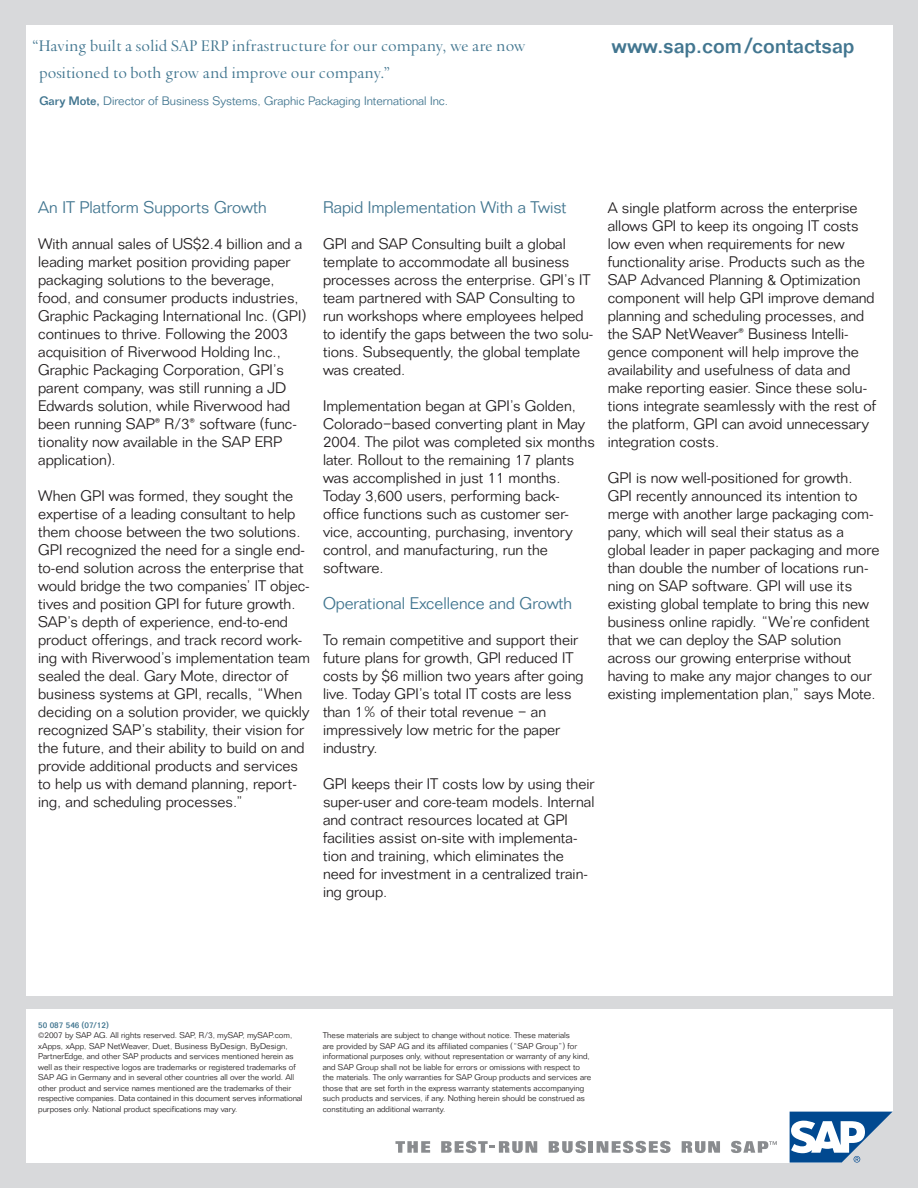
<style>
.page{position:relative;width:918px;height:1188px;background:#d8d9db}
.page>*{position:absolute;margin:0;border:0;box-sizing:border-box;transform-origin:0 0}
.t1{font:500 21px "SAP Sans 2007";color:#427690}
.t2{font:18px/27px "SAP Serif 2007";color:#427690}
.t3{font:300 16.5px "SAP Sans 2007";color:#427690}
.t4{font:300 15px/18px "SAP Sans 2007";color:#231f20}
.t5{font:300 12px "SAP Sans 2007";color:#427690}
.t6{font:300 8.25px/10.5px "SAP Sans 2007";color:#231f20}
.t7{font:500 8.25px "SAP Sans 2007";color:#427690}
.s1{font-weight:500}
</style>
<div class="page">
<div style="left:26px;top:26px;width:866px;height:970px;background:#fff"></div>
<div style="left:26px;top:1009px;width:866px;height:153px;background:#fff"></div>
<svg style="left:790px;top:1086px;width:103px;height:77px"></svg>
<svg style="left:395px;top:1141px;width:35px;height:12px"></svg>
<svg style="left:441px;top:1141px;width:96px;height:12px"></svg>
<svg style="left:549px;top:1141px;width:37px;height:12px"></svg>
<hr style="left:589px;top:1141px;width:4px;height:12px;background:#8a8c8f">
<svg style="left:597px;top:1141px;width:74px;height:12px"></svg>
<svg style="left:682px;top:1141px;width:38px;height:12px"></svg>
<svg style="left:731px;top:1141px;width:46px;height:12px"></svg>
<p class="t2" style="left:39px;top:34px;width:488px;text-indent:-7px">“Having built a solid SAP ERP infrastructure for our company, we are now positioned to both grow and improve our company.”</p>
<p class="t5" style="left:39px;top:96px;width:410px"><span class="s1">Gary Mote,</span> Director of Business Systems, Graphic Packaging International Inc.</p>
<h1 class="t1" style="left:612px;top:38px;width:245px">www.sap.com/contactsap</h1>
<p class="t3" style="left:38px;top:200px;width:230px">An IT Platform Supports Growth</p>
<p class="t4" style="left:38px;top:236px;width:269px">With annual sales of US$2.4 billion and a leading market position providing paper packaging solutions to the beverage, food, and consumer products industries, Graphic Packaging International Inc. (GPI) continues to thrive. Following the 2003 acquisition of Riverwood Holding Inc., Graphic Packaging Corporation, GPI’s parent company, was still running a JD Edwards solution, while Riverwood had been running SAP® R/3® software (func&shy;tionality now available in the SAP ERP application).</p>
<p class="t4" style="left:38px;top:488px;width:273px">When GPI was formed, they sought the expertise of a leading consultant to help them choose between the two solutions.<br>GPI recognized the need for a single end&shy;to-end solution across the enterprise that would bridge the two companies’ IT objec&shy;tives and position GPI for future growth.<br>SAP’s depth of experience, end-to-end product offerings, and track record work&shy;ing with Riverwood’s implementation team sealed the deal. Gary Mote, director of business systems at GPI, recalls, “When deciding on a solution provider, we quickly recognized SAP’s stability, their vision for the future, and their ability to build on and provide additional products and services to help us with demand planning, report&shy;ing, and scheduling processes.”</p>
<p class="t3" style="left:323px;top:200px;width:245px">Rapid Implementation With a Twist</p>
<p class="t4" style="left:323px;top:236px;width:272px">GPI and SAP Consulting built a global template to accommodate all business processes across the enterprise. GPI’s IT team partnered with SAP Consulting to run workshops where employees helped to identify the gaps between the two solu&shy;tions. Subsequently, the global template was created.</p>
<p class="t4" style="left:323px;top:398px;width:273px">Implementation began at GPI’s Golden, Colorado−based converting plant in May 2004. The pilot was completed six months later. Rollout to the remaining 17 plants was accomplished in just 11 months.<br>Today 3,600 users, performing back&shy;office functions such as customer ser&shy;vice, accounting, purchasing, inventory control, and manufacturing, run the software.</p>
<p class="t3" style="left:323px;top:596px;width:251px">Operational Excellence and Growth</p>
<p class="t4" style="left:323px;top:632px;width:262px">To remain competitive and support their future plans for growth, GPI reduced IT costs by $6 million two years after going live. Today GPI’s total IT costs are less than 1% of their total revenue − an impressively low metric for the paper industry.</p>
<p class="t4" style="left:323px;top:776px;width:273px">GPI keeps their IT costs low by using their super-user and core-team models. Internal and contract resources located at GPI facilities assist on-site with implementa&shy;tion and training, which eliminates the need for investment in a centralized train&shy;ing group.</p>
<p class="t4" style="left:608px;top:200px;width:270px">A single platform across the enterprise allows GPI to keep its ongoing IT costs low even when requirements for new functionality arise. Products such as the SAP Advanced Planning &amp; Optimization component will help GPI improve demand planning and scheduling processes, and the SAP NetWeaver® Business Intelli&shy;gence component will help improve the availability and usefulness of data and make reporting easier. Since these solu&shy;tions integrate seamlessly with the rest of the platform, GPI can avoid unnecessary integration costs.</p>
<p class="t4" style="left:608px;top:470px;width:273px">GPI is now well-positioned for growth.<br>GPI recently announced its intention to merge with another large packaging com&shy;pany, which will seal their status as a global leader in paper packaging and more than double the number of locations run&shy;ning on SAP software. GPI will use its existing global template to bring this new business online rapidly. “We’re confident that we can deploy the SAP solution across our growing enterprise without having to make any major changes to our existing implementation plan,” says Mote.</p>
<p class="t7" style="left:38px;top:1021px;width:72px">50 087 546 (07/12)</p>
<p class="t6" style="left:38px;top:1031px;width:266px">©2007 by SAP AG. All rights reserved. SAP, R/3, mySAP, mySAP.com, xApps, xApp, SAP NetWeaver, Duet, Business ByDesign, ByDesign, PartnerEdge, and other SAP products and services mentioned herein as well as their respective logos are trademarks or registered trademarks of SAP AG in Germany and in several other countries all over the world. All other product and service names mentioned are the trademarks of their respective companies. Data contained in this document serves informational purposes only. National product specifications may vary.</p>
<p class="t6" style="left:323px;top:1031px;width:270px">These materials are subject to change without notice. These materials<br>are provided by SAP AG and its affiliated companies (“SAP Group”) for informational purposes only, without representation or warranty of any kind, and SAP Group shall not be liable for errors or omissions with respect to the materials. The only warranties for SAP Group products and services are those that are set forth in the express warranty statements accompanying such products and services, if any. Nothing herein should be construed as constituting an additional warranty.</p>
</div>
